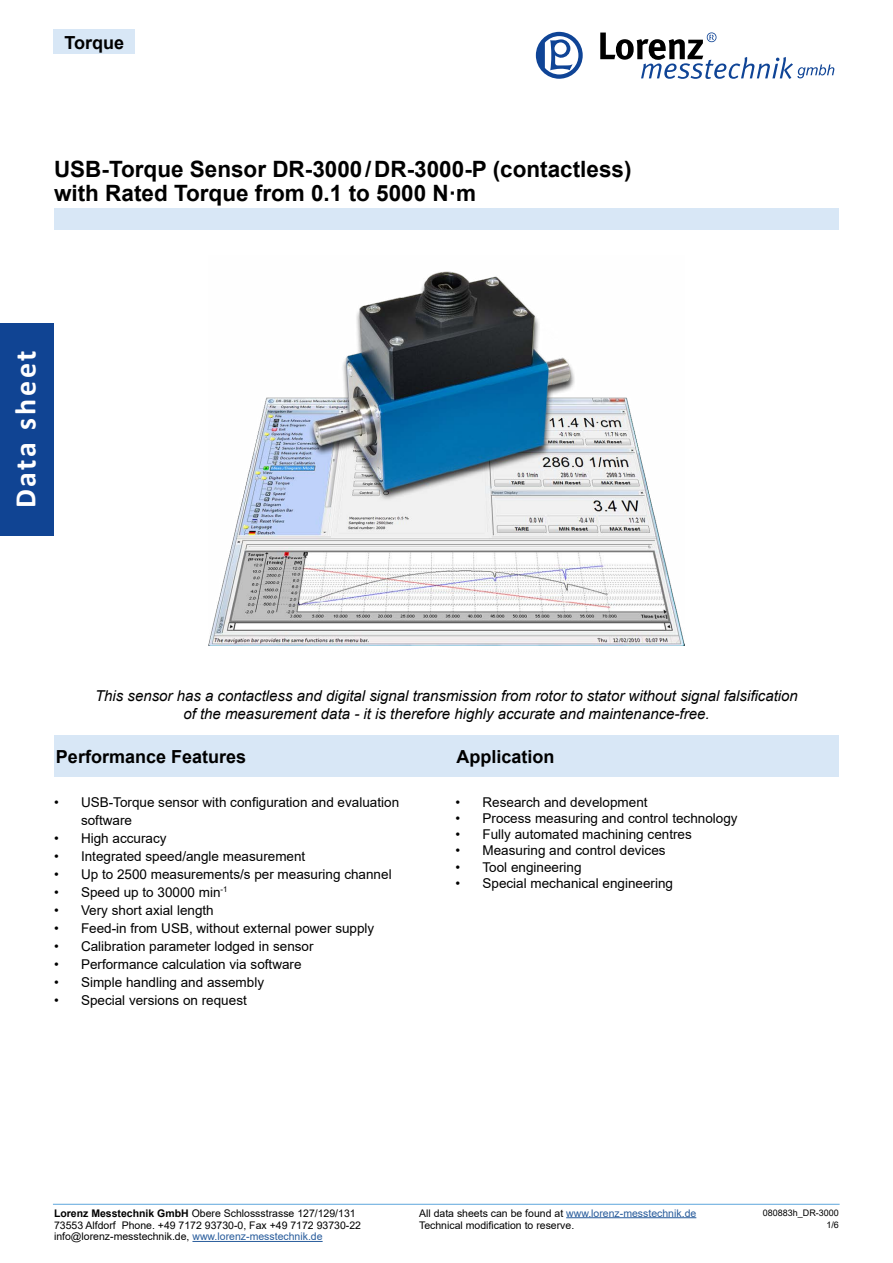
<style>
.page{position:relative;width:893px;height:1263px;background:#fff}
.page>*{position:absolute;margin:0;border:0;box-sizing:border-box;transform-origin:0 0}
.t1{font:700 30px "Calibri";letter-spacing:.09em;color:#fff}
.t2{font:700 22.5px/24px "Arial";color:#000}
.t3{font:700 18px "Arial";color:#000}
.t4{font:italic 15px/18px "Arial";color:#000;text-align:center}
.t5{font:13.5px/18px "Arial";color:#000}
.t6{font:10.5px/12.6px "Arial";color:#000}
.t7{font:9px/12.6px "Arial";color:#000;text-align:right}
.s1{font-weight:700}
.s2{color:#275b9b}
</style>
<div class="page">
<div style="left:53px;top:30px;width:82px;height:24px;background:#d8e7f6"></div>
<svg style="left:536px;top:32px;width:47px;height:47px"></svg>
<svg style="left:600px;top:32px;width:234px;height:47px"></svg>
<div style="left:0;top:323px;width:53px;height:213px;background:#104493"></div>
<hr style="left:192px;top:1241px;width:131px;height:1px;background:#275b9b">
<hr style="left:566px;top:1217px;width:130px;height:1px;background:#275b9b">
<hr style="left:53px;top:1204px;width:787px;height:1px;background:#6fb0e0">
<img style="left:208px;top:271px;width:477px;height:374px">
<div style="left:54px;top:736px;width:785px;height:41px;background:#d8e7f6"></div>
<div style="left:54px;top:208px;width:785px;height:22px;background:#d8e7f6"></div>
<h3 class="t3" style="left:64px;top:30px;width:61px">Torque</h3>
<h2 class="t2" style="left:54px;top:158px;width:579px">USB-Torque Sensor DR-3000/DR-3000-P (contactless) with Rated Torque from 0.1 to 5000 N·m</h2>
<h1 class="t1" style="left:4px;top:508px;width:159px;rotate:-90deg">Data sheet</h1>
<p class="t4" style="left:95px;top:687px;width:704px">This sensor has a contactless and digital signal transmission from rotor to stator without signal falsification of the measurement data - it is therefore highly accurate and maintenance-free.</p>
<h3 class="t3" style="left:56px;top:744px;width:192px">Performance Features</h3>
<h3 class="t3" style="left:456px;top:744px;width:100px">Application</h3>
<p class="t5" style="left:81px;top:793px;width:320px;text-indent:-27px">• USB-Torque sensor with configuration and evaluation software</p>
<p class="t5" style="left:54px;top:829px;width:114px">• High accuracy</p>
<p class="t5" style="left:54px;top:847px;width:253px">• Integrated speed/angle measurement</p>
<p class="t5" style="left:54px;top:865px;width:339px">• Up to 2500 measurements/s per measuring channel</p>
<p class="t5" style="left:54px;top:883px;width:175px">• Speed up to 30000 min<sup>-1</sup></p>
<p class="t5" style="left:54px;top:901px;width:161px">• Very short axial length</p>
<p class="t5" style="left:54px;top:919px;width:322px">• Feed-in from USB, without external power supply</p>
<p class="t5" style="left:54px;top:937px;width:261px">• Calibration parameter lodged in sensor</p>
<p class="t5" style="left:54px;top:955px;width:249px">• Performance calculation via software</p>
<p class="t5" style="left:54px;top:973px;width:212px">• Simple handling and assembly</p>
<p class="t5" style="left:54px;top:991px;width:194px">• Special versions on request</p>
<p class="t5" style="left:455px;top:793px;width:194px">• Research and development</p>
<p class="t5" style="left:455px;top:809px;width:284px">• Process measuring and control technology</p>
<p class="t5" style="left:455px;top:825px;width:238px">• Fully automated machining centres</p>
<p class="t5" style="left:455px;top:841px;width:212px">• Measuring and control devices</p>
<p class="t5" style="left:455px;top:858px;width:128px">• Tool engineering</p>
<p class="t5" style="left:455px;top:874px;width:219px">• Special mechanical engineering</p>
<p class="t6" style="left:54px;top:1206px;width:309px"><span class="s1">Lorenz Messtechnik GmbH</span> Obere Schlossstrasse 127/129/131<br>73553 Alfdorf Phone. +49 7172 93730-0, Fax +49 7172 93730-22</p>
<p class="t6" style="left:54px;top:1230px;width:270px">info@lorenz-messtechnik.de, <span class="s2">www.lorenz-messtechnik.de</span></p>
<p class="t6" style="left:419px;top:1206px;width:279px">All data sheets can be found at <span class="s2">www.lorenz-messtechnik.de<br></span>Technical modification to reserve.</p>
<p class="t7" style="left:763px;top:1206px;width:78px">080883h_DR-3000<br>1/6</p>
</div>
